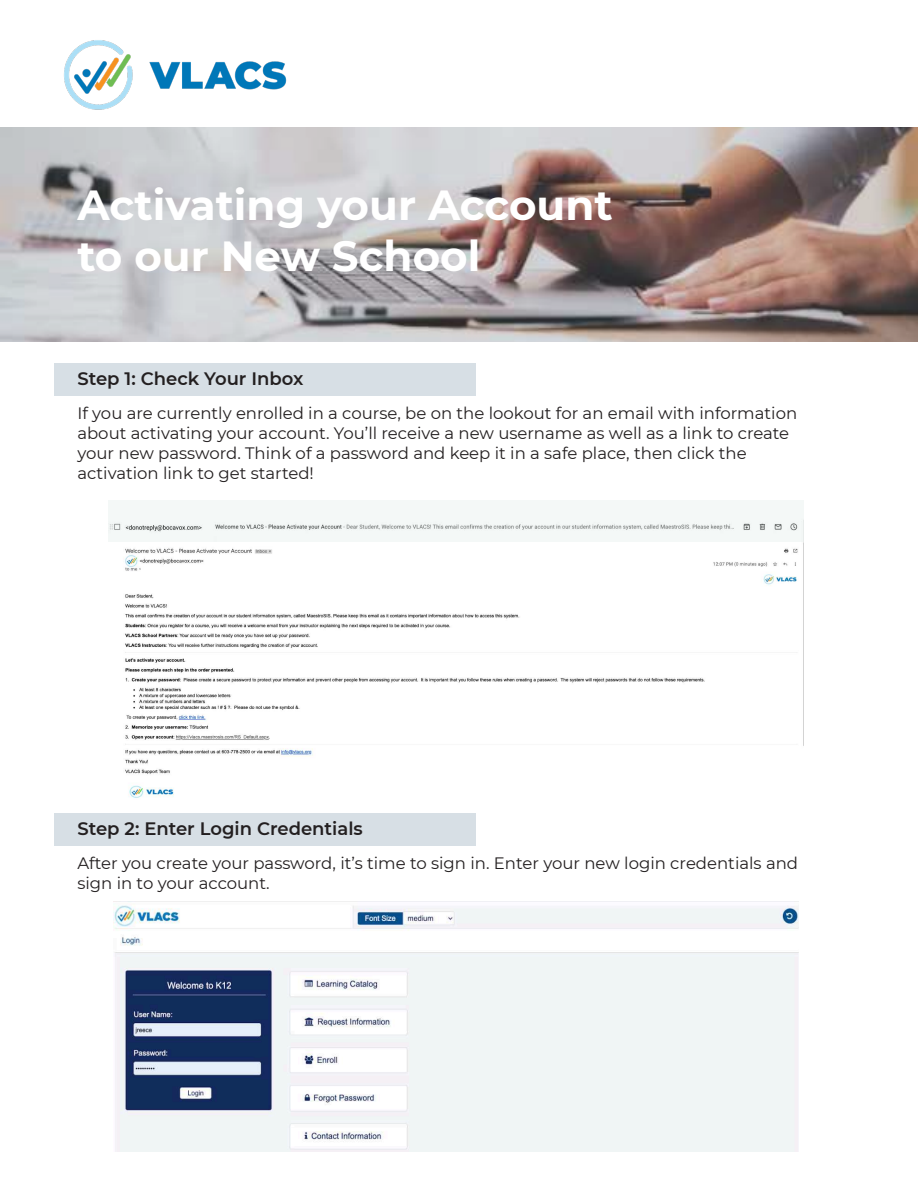
<style>
.page{position:relative;width:918px;height:1188px;background:#fff}
.page>*{position:absolute;margin:0;border:0;box-sizing:border-box;transform-origin:0 0}
.t1{font:700 42px/50.4px "Montserrat";color:#fff}
.t2{font:600 18px "Montserrat";color:#231f20}
.t3{font:16.5px/19.8px "Montserrat";color:#231f20}
</style>
<div class="page">
<img style="left:64px;top:40px;width:223px;height:70px">
<img style="left:0;top:128px;width:918px;height:214px">
<div style="left:54px;top:364px;width:421px;height:32px;background:#d7dfe5"></div>
<img style="left:109px;top:501px;width:695px;height:297px">
<div style="left:54px;top:814px;width:421px;height:32px;background:#d7dfe5"></div>
<img style="left:114px;top:905px;width:685px;height:247px">
<h1 class="t1" style="left:77px;top:183px;width:537px">Activating your Account to our New School</h1>
<p class="t2" style="left:77px;top:371px;width:228px">Step 1: Check Your Inbox</p>
<p class="t3" style="left:77px;top:405px;width:721px">If you are currently enrolled in a course, be on the lookout for an email with information about activating your account. You’ll receive a new username as well as a link to create your new password. Think of a password and keep it in a safe place, then click the activation link to get started!</p>
<p class="t2" style="left:77px;top:821px;width:287px">Step 2: Enter Login Credentials</p>
<p class="t3" style="left:77px;top:855px;width:722px">After you create your password, it’s time to sign in. Enter your new login credentials and sign in to your account.</p>
</div>
